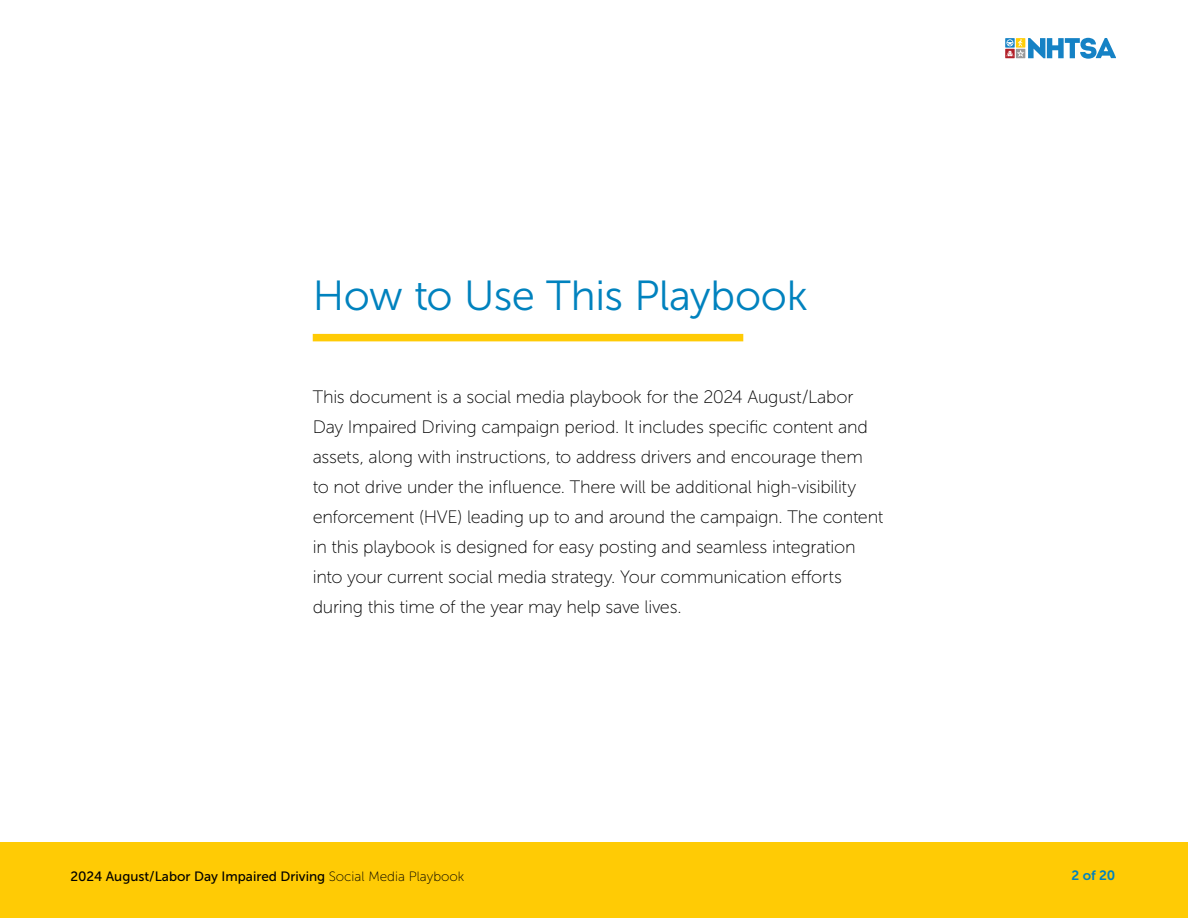
<style>
.page{position:relative;width:1188px;height:918px;background:#fff}
.page>*{position:absolute;margin:0;border:0;box-sizing:border-box;transform-origin:0 0}
.t1{font:42px "Museo Sans 300";letter-spacing:-.01em;color:#0082be}
.Body{font:18px/30px "Museo Sans 100";letter-spacing:-.015em;color:#000}
.t2{font:13.5px "Museo Sans 500";color:#000}
.t3{font:13.5px "Museo Sans 700";color:#0082be}
.s1{font-family:"Museo Sans 100"}
</style>
<div class="page">
<div style="left:0;top:842px;width:1188px;height:76px;background:#ffcb05"></div>
<div style="left:1005px;top:49px;width:10px;height:9px;background:#c24f56"></div>
<svg style="left:1006px;top:38px;width:110px;height:21px"></svg>
<div style="left:313px;top:334px;width:430px;height:7px;background:#ffcb05"></div>
<h1 class="t1" style="left:313px;top:273px;width:497px">How to Use This Playbook</h1>
<p class="Body" style="left:313px;top:382px;width:572px">This document is a social media playbook for the 2024 August/Labor Day Impaired Driving campaign period. It includes specific content and assets, along with instructions, to address drivers and encourage them to not drive under the influence. There will be additional high-visibility enforcement (HVE) leading up to and around the campaign. The content in this playbook is designed for easy posting and seamless integration into your current social media strategy. Your communication efforts during this time of the year may help save lives.</p>
<p class="t2" style="left:70px;top:869px;width:395px">2024 August/Labor Day Impaired Driving <span class="s1">Social Media Playbook</span></p>
<p class="t3" style="left:1072px;top:868px;width:45px">2 of 20</p>
</div>
